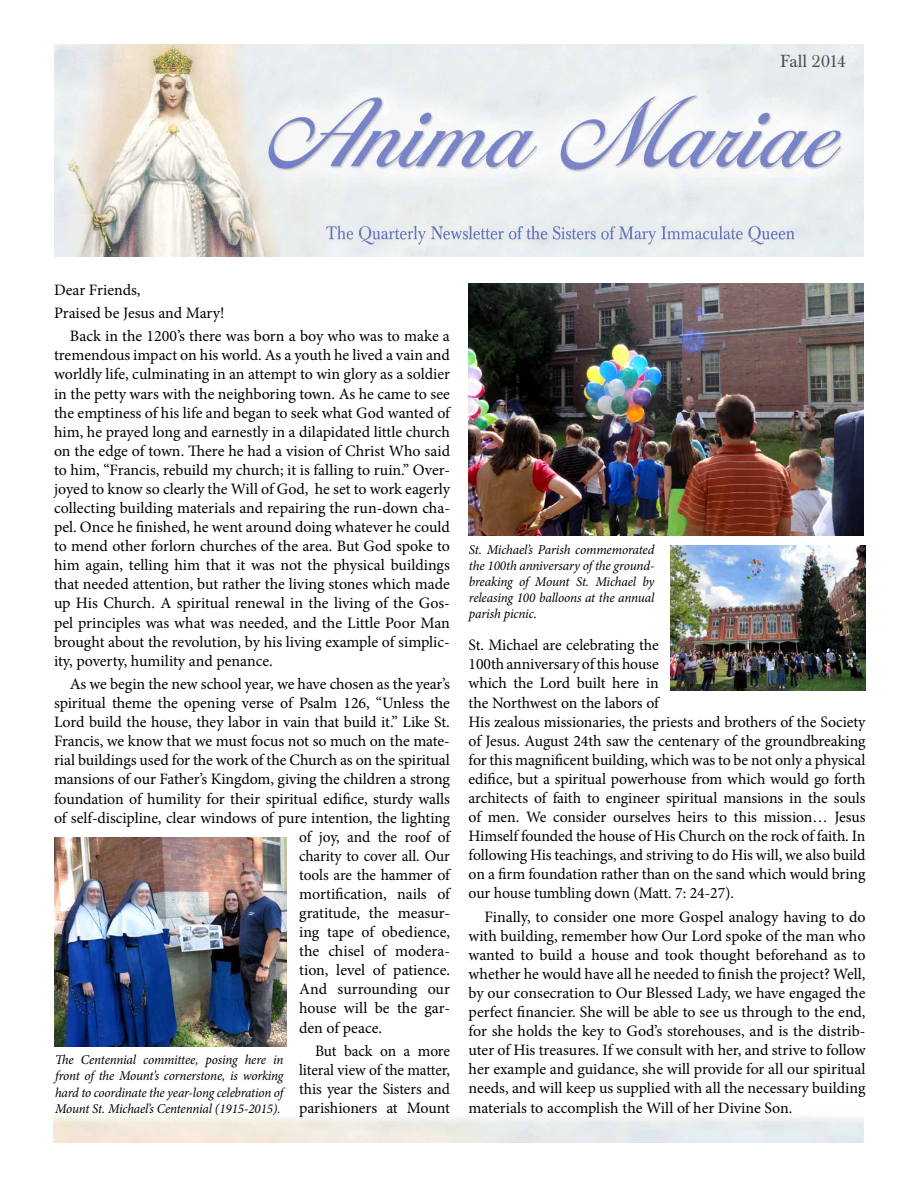
<style>
.page{position:relative;width:918px;height:1188px;background:#fff}
.page>*{position:absolute;margin:0;border:0;box-sizing:border-box;transform-origin:0 0}
.t1{font:17.25px "Baskerville BE";letter-spacing:-.01em;color:#4d4d4f}
.t2{font:15.9px/19px "Minion Pro";letter-spacing:-.005em;color:#000;text-align:justify}
.t3{font:italic 13.5px/16.2px "Minion Pro";letter-spacing:-.015em;color:#000;text-align:justify}
</style>
<div class="page">
<img style="left:55px;top:45px;width:809px;height:211px">
<img style="left:469px;top:283px;width:395px;height:252px">
<img style="left:54px;top:837px;width:232px;height:209px">
<img style="left:671px;top:546px;width:194px;height:144px">
<p class="t1" style="left:780px;top:51px;width:67px">Fall 2014</p>
<p class="t2" style="left:54px;top:280px;width:88px">Dear Friends,</p>
<p class="t2" style="left:54px;top:303px;width:172px">Praised be Jesus and Mary!</p>
<p class="t2" style="left:70px;top:327px;width:382px">Back in the 1200’s there was born a boy who was to make a</p>
<p class="t2" style="left:54px;top:346px;width:398px">tremendous impact on his world. As a youth he lived a vain and worldly life, culminating in an attempt to win glory as a soldier in the petty wars with the neighboring town. As he came to see the emptiness of his life and began to seek what God wanted of him, he prayed long and earnestly in a dilapidated little church on the edge of town. There he had a vision of Christ Who said to him, “Francis, rebuild my church; it is falling to ruin.” Over&shy;joyed to know so clearly the Will of God, he set to work eagerly collecting building materials and repairing the run-down cha&shy;pel. Once he finished, he went around doing whatever he could to mend other forlorn churches of the area. But God spoke to him again, telling him that it was not the physical buildings that needed attention, but rather the living stones which made up His Church. A spiritual renewal in the living of the Gos&shy;pel principles was what was needed, and the Little Poor Man brought about the revolution, by his living example of simplic&shy;ity, poverty, humility and penance.</p>
<p class="t2" style="left:70px;top:675px;width:382px">As we begin the new school year, we have chosen as the year’s</p>
<p class="t2" style="left:54px;top:694px;width:398px">spiritual theme the opening verse of Psalm 126, “Unless the</p>
<p class="t2" style="left:54px;top:713px;width:397px">Lord build the house, they labor in vain that build it.” Like St.</p>
<p class="t2" style="left:54px;top:732px;width:397px">Francis, we know that we must focus not so much on the mate-</p>
<p class="t2" style="left:54px;top:751px;width:397px">rial buildings used for the work of the Church as on the spiritual</p>
<p class="t2" style="left:54px;top:770px;width:398px">mansions of our Father’s Kingdom, giving the children a strong</p>
<p class="t2" style="left:54px;top:789px;width:397px">foundation of humility for their spiritual edifice, sturdy walls</p>
<p class="t2" style="left:54px;top:808px;width:398px">of self-discipline, clear windows of pure intention, the lighting</p>
<p class="t2" style="left:299px;top:827px;width:152px">of joy, and the roof of</p>
<p class="t2" style="left:299px;top:846px;width:152px">charity to cover all. Our</p>
<p class="t2" style="left:299px;top:865px;width:152px">tools are the hammer of</p>
<p class="t2" style="left:299px;top:884px;width:152px">mortification, nails of</p>
<p class="t2" style="left:299px;top:904px;width:152px">gratitude, the measur-</p>
<p class="t2" style="left:299px;top:923px;width:152px">ing tape of obedience,</p>
<p class="t2" style="left:299px;top:942px;width:152px">the chisel of modera-</p>
<p class="t2" style="left:299px;top:961px;width:152px">tion, level of patience.</p>
<p class="t2" style="left:299px;top:980px;width:152px">And surrounding our</p>
<p class="t2" style="left:299px;top:999px;width:152px">house will be the gar-</p>
<p class="t2" style="left:299px;top:1018px;width:85px">den of peace.</p>
<p class="t2" style="left:299px;top:1041px;width:152px;text-indent:16px">But back on a more literal view of the matter, this year the Sisters and parishioners at Mount</p>
<p class="t3" style="left:55px;top:1052px;width:230px">The Centennial committee, posing here in front of the Mount’s cornerstone, is working hard to coordinate the year-long celebration of Mount St. Michael’s Centennial (1915-2015).</p>
<p class="t3" style="left:469px;top:541px;width:187px">St. Michael’s Parish commemorated the 100th anniversary of the ground&shy;breaking of Mount St. Michael by releasing 100 balloons at the annual parish picnic.</p>
<p class="t2" style="left:469px;top:636px;width:398px;text-align:left">St. Michael are celebrating the<br>100th anniversary of this house<br>which the Lord built here in<br>the Northwest on the labors of<br>His zealous missionaries, the priests and brothers of the Society of Jesus. August 24th saw the centenary of the groundbreaking for this magnificent building, which was to be not only a physical edifice, but a spiritual powerhouse from which would go forth architects of faith to engineer spiritual mansions in the souls of men. We consider ourselves heirs to this mission… Jesus Himself founded the house of His Church on the rock of faith. In following His teachings, and striving to do His will, we also build on a firm foundation rather than on the sand which would bring our house tumbling down (Matt. 7: 24-27).</p>
<p class="t2" style="left:469px;top:907px;width:398px;text-indent:16px">Finally, to consider one more Gospel analogy having to do with building, remember how Our Lord spoke of the man who wanted to build a house and took thought beforehand as to whether he would have all he needed to finish the project? Well, by our consecration to Our Blessed Lady, we have engaged the perfect financier. She will be able to see us through to the end, for she holds the key to God’s storehouses, and is the distrib&shy;uter of His treasures. If we consult with her, and strive to follow her example and guidance, she will provide for all our spiritual needs, and will keep us supplied with all the necessary building materials to accomplish the Will of her Divine Son.</p>
</div>
